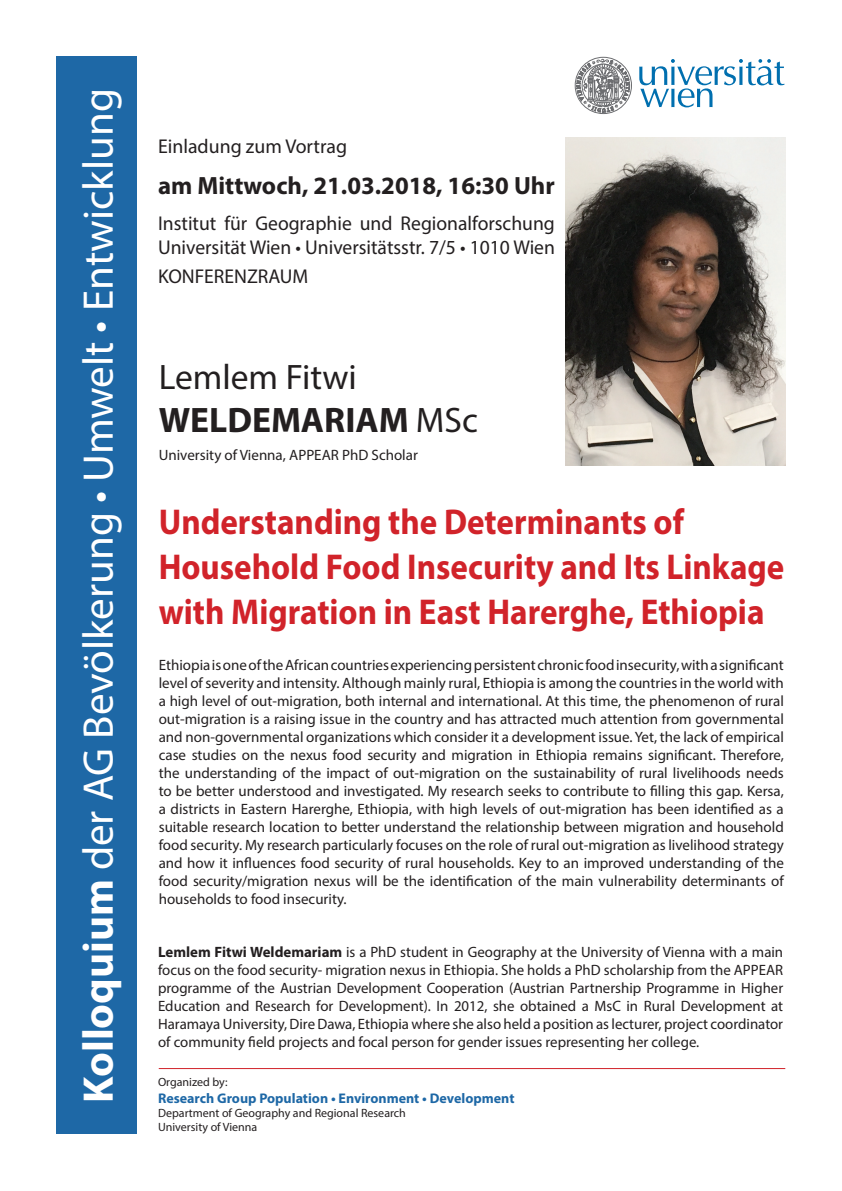
<style>
.page{position:relative;width:842px;height:1191px;background:#fff}
.page>*{position:absolute;margin:0;border:0;box-sizing:border-box;transform-origin:0 0}
.t1{font:43px "Myriad Pro";color:#fff}
.t2{font:700 36px/45px "Myriad Pro";color:#d1232a;scale:.92 1}
.t3{font:35.5px/42.6px "Myriad Pro";color:#231f20}
.t4{font:700 25px "Myriad Pro";color:#231f20}
.t5{font:20px/24px "Myriad Pro";color:#231f20}
.t6{font:15px/18px "Myriad Pro";color:#231f20;text-align:justify}
.t7{font:700 14px "Myriad Pro";color:#1e68a6}
.t8{font:12px/14.4px "Myriad Pro";color:#231f20}
.s1{font-weight:700}
</style>
<div class="page">
<svg style="left:639px;top:59px;width:145px;height:48px"></svg>
<svg style="left:574px;top:57px;width:58px;height:58px"></svg>
<img style="left:566px;top:137px;width:219px;height:328px">
<hr style="left:159px;top:1068px;width:626px;height:1px;background:#d1232a">
<div style="left:57px;top:57px;width:80px;height:1077px;background:#1e68a6"></div>
<h1 class="t1" style="left:72px;top:1102px;width:1016px;rotate:-90deg"><span class="s1">Kolloquium</span> der AG Bevölkerung • Umwelt • Entwicklung</h1>
<h3 class="t5" style="left:158px;top:134px;width:191px">Einladung zum Vortrag</h3>
<h3 class="t4" style="left:158px;top:169px;width:398px">am Mittwoch, 21.03.2018, 16:30 Uhr</h3>
<h3 class="t5" style="left:158px;top:210px;width:398px">Institut für Geographie und Regionalforschung<br>Universität Wien • Universitätsstr. 7/5 • 1010 Wien</h3>
<h3 class="t5" style="left:158px;top:264px;width:152px">KONFERENZRAUM</h3>
<h3 class="t3" style="left:159px;top:356px;width:321px">Lemlem Fitwi<br><span class="s1">WELDEMARIAM</span> MSc</h3>
<p class="t6" style="left:159px;top:445px;width:261px">University of Vienna, APPEAR PhD Scholar</p>
<h2 class="t2" style="left:159px;top:498px;width:682px">Understanding the Determinants of<br>Household Food Insecurity and Its Linkage with Migration in East Harerghe, Ethiopia</h2>
<p class="t6" style="left:159px;top:655px;width:627px">Ethiopia is one of the African countries experiencing persistent chronic food insecurity, with a significant level of severity and intensity. Although mainly rural, Ethiopia is among the countries in the world with a high level of out-migration, both internal and international. At this time, the phenomenon of rural out-migration is a raising issue in the country and has attracted much attention from governmental and non-governmental organizations which consider it a development issue. Yet, the lack of empirical case studies on the nexus food security and migration in Ethiopia remains significant. Therefore, the understanding of the impact of out-migration on the sustainability of rural livelihoods needs to be better understood and investigated. My research seeks to contribute to filling this gap. Kersa, a districts in Eastern Harerghe, Ethiopia, with high levels of out-migration has been identified as a suitable research location to better understand the relationship between migration and household food security. My research particularly focuses on the role of rural out-migration as livelihood strategy and how it influences food security of rural households. Key to an improved understanding of the food security/migration nexus will be the identification of the main vulnerability determinants of households to food insecurity.</p>
<p class="t6" style="left:158px;top:942px;width:627px"><span class="s1">Lemlem Fitwi Weldemariam</span> is a PhD student in Geography at the University of Vienna with a main focus on the food security- migration nexus in Ethiopia. She holds a PhD scholarship from the APPEAR programme of the Austrian Development Cooperation (Austrian Partnership Programme in Higher Education and Research for Development). In 2012, she obtained a MsC in Rural Development at Haramaya University, Dire Dawa, Ethiopia where she also held a position as lecturer, project coordinator of community field projects and focal person for gender issues representing her college.</p>
<p class="t8" style="left:158px;top:1074px;width:71px">Organized by:</p>
<p class="t7" style="left:158px;top:1088px;width:358px">Research Group Population • Environment • Development</p>
<p class="t8" style="left:158px;top:1105px;width:249px">Department of Geography and Regional Research<br>University of Vienna</p>
</div>
